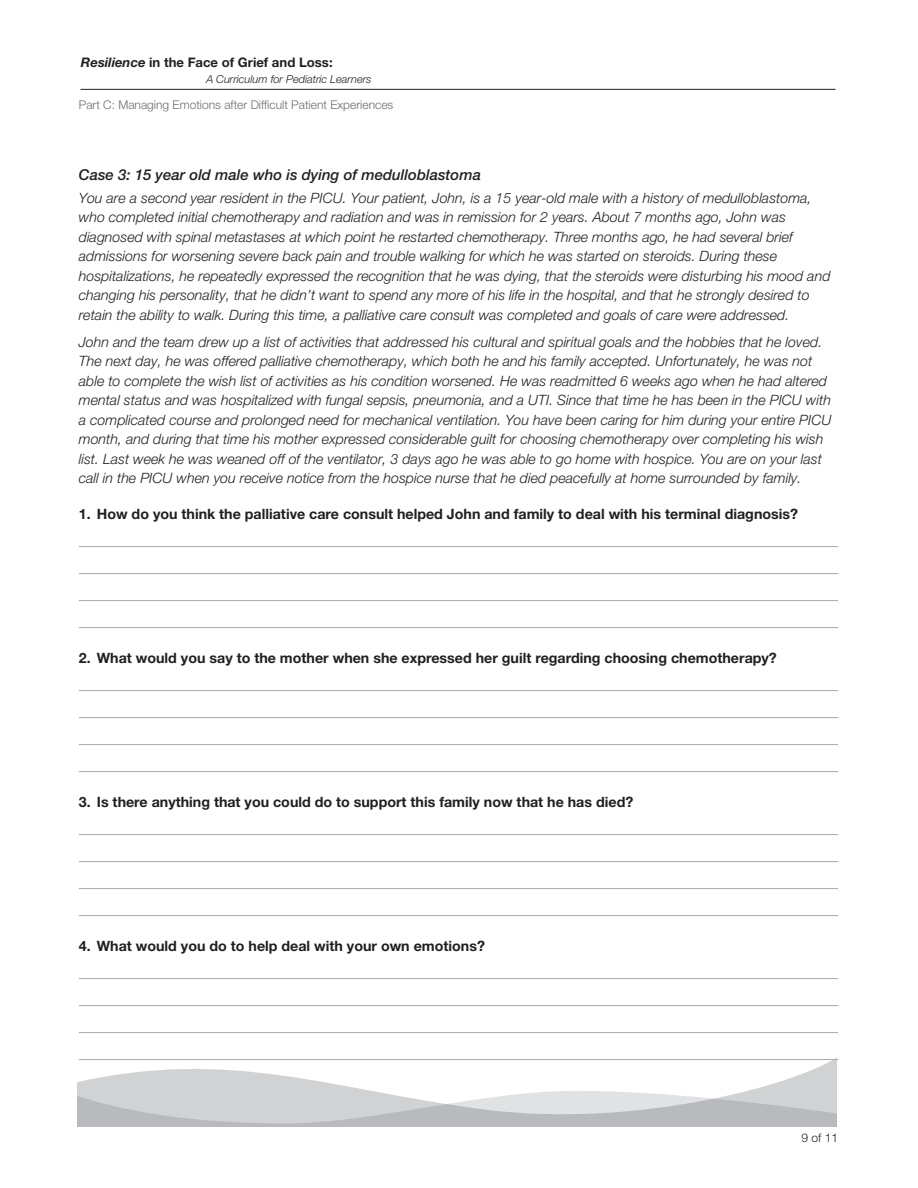
<style>
.page{position:relative;width:918px;height:1188px;background:#fff}
.page>*{position:absolute;margin:0;border:0;box-sizing:border-box;transform-origin:0 0}
.Case_number{font:italic 500 15px "Helvetica Neue";color:#231f20}
.Case_italic{font:italic 300 14.25px/19.5px "Helvetica Neue";color:#231f20}
.Head_3_with_indent{font:700 14.25px "Helvetica Neue";color:#231f20}
.t1{font:700 13.2px "Helvetica Neue";color:#231f20}
.t2{font:300 12px "Helvetica Neue";color:#6c6d70}
.t3{font:300 12px "Helvetica Neue";color:#231f20}
.t4{font:italic 300 10.95px "Helvetica Neue";color:#231f20}
.s1{font-style:italic}
</style>
<div class="page">
<hr style="left:81px;top:89px;width:755px;height:1px;background:#231f20">
<svg style="left:78px;top:1057px;width:759px;height:34px"></svg>
<svg style="left:78px;top:1091px;width:759px;height:35px;background:#cccdcf"></svg>
<hr style="left:79px;top:546px;width:759px;height:1px;background:#a8a9ad">
<hr style="left:79px;top:573px;width:759px;height:1px;background:#a8a9ad">
<hr style="left:79px;top:600px;width:759px;height:1px;background:#a8a9ad">
<hr style="left:79px;top:627px;width:759px;height:1px;background:#a8a9ad">
<hr style="left:79px;top:690px;width:759px;height:1px;background:#a8a9ad">
<hr style="left:79px;top:717px;width:759px;height:1px;background:#a8a9ad">
<hr style="left:79px;top:744px;width:759px;height:1px;background:#a8a9ad">
<hr style="left:79px;top:771px;width:759px;height:1px;background:#a8a9ad">
<hr style="left:79px;top:834px;width:759px;height:1px;background:#a8a9ad">
<hr style="left:79px;top:861px;width:759px;height:1px;background:#a8a9ad">
<hr style="left:79px;top:888px;width:759px;height:1px;background:#a8a9ad">
<hr style="left:79px;top:915px;width:759px;height:1px;background:#a8a9ad">
<hr style="left:79px;top:978px;width:759px;height:1px;background:#a8a9ad">
<hr style="left:79px;top:1005px;width:759px;height:1px;background:#a8a9ad">
<hr style="left:79px;top:1032px;width:759px;height:1px;background:#a8a9ad">
<hr style="left:79px;top:1059px;width:759px;height:1px;background:#a8a9ad">
<p class="t1" style="left:81px;top:54px;width:253px"><span class="s1">Resilience</span> in the Face of Grief and Loss:</p>
<p class="t4" style="left:206px;top:72px;width:167px">A Curriculum for Pediatric Learners</p>
<p class="t2" style="left:79px;top:97px;width:316px">Part C: Managing Emotions after Difficult Patient Experiences</p>
<p class="Case_number" style="left:79px;top:166px;width:404px">Case 3: 15 year old male who is dying of medulloblastoma</p>
<p class="Case_italic" style="left:79px;top:188px;width:753px">You are a second year resident in the PICU. Your patient, John, is a 15 year-old male with a history of medulloblastoma, who completed initial chemotherapy and radiation and was in remission for 2 years. About 7 months ago, John was diagnosed with spinal metastases at which point he restarted chemotherapy. Three months ago, he had several brief admissions for worsening severe back pain and trouble walking for which he was started on steroids. During these hospitalizations, he repeatedly expressed the recognition that he was dying, that the steroids were disturbing his mood and changing his personality, that he didn’t want to spend any more of his life in the hospital, and that he strongly desired to retain the ability to walk. During this time, a palliative care consult was completed and goals of care were addressed.</p>
<p class="Case_italic" style="left:79px;top:332px;width:754px">John and the team drew up a list of activities that addressed his cultural and spiritual goals and the hobbies that he loved.<br>The next day, he was offered palliative chemotherapy, which both he and his family accepted. Unfortunately, he was not able to complete the wish list of activities as his condition worsened. He was readmitted 6 weeks ago when he had altered mental status and was hospitalized with fungal sepsis, pneumonia, and a UTI. Since that time he has been in the PICU with a complicated course and prolonged need for mechanical ventilation. You have been caring for him during your entire PICU month, and during that time his mother expressed considerable guilt for choosing chemotherapy over completing his wish list. Last week he was weaned off of the ventilator, 3 days ago he was able to go home with hospice. You are on your last call in the PICU when you receive notice from the hospice nurse that he died peacefully at home surrounded by family.</p>
<p class="Head_3_with_indent" style="left:79px;top:505px;width:721px">1. How do you think the palliative care consult helped John and family to deal with his terminal diagnosis?</p>
<p class="Head_3_with_indent" style="left:79px;top:649px;width:700px">2. What would you say to the mother when she expressed her guilt regarding choosing chemotherapy?</p>
<p class="Head_3_with_indent" style="left:79px;top:793px;width:556px">3. Is there anything that you could do to support this family now that he has died?</p>
<p class="Head_3_with_indent" style="left:79px;top:937px;width:408px">4. What would you do to help deal with your own emotions?</p>
<p class="t3" style="left:802px;top:1130px;width:38px">9 of 11</p>
</div>
